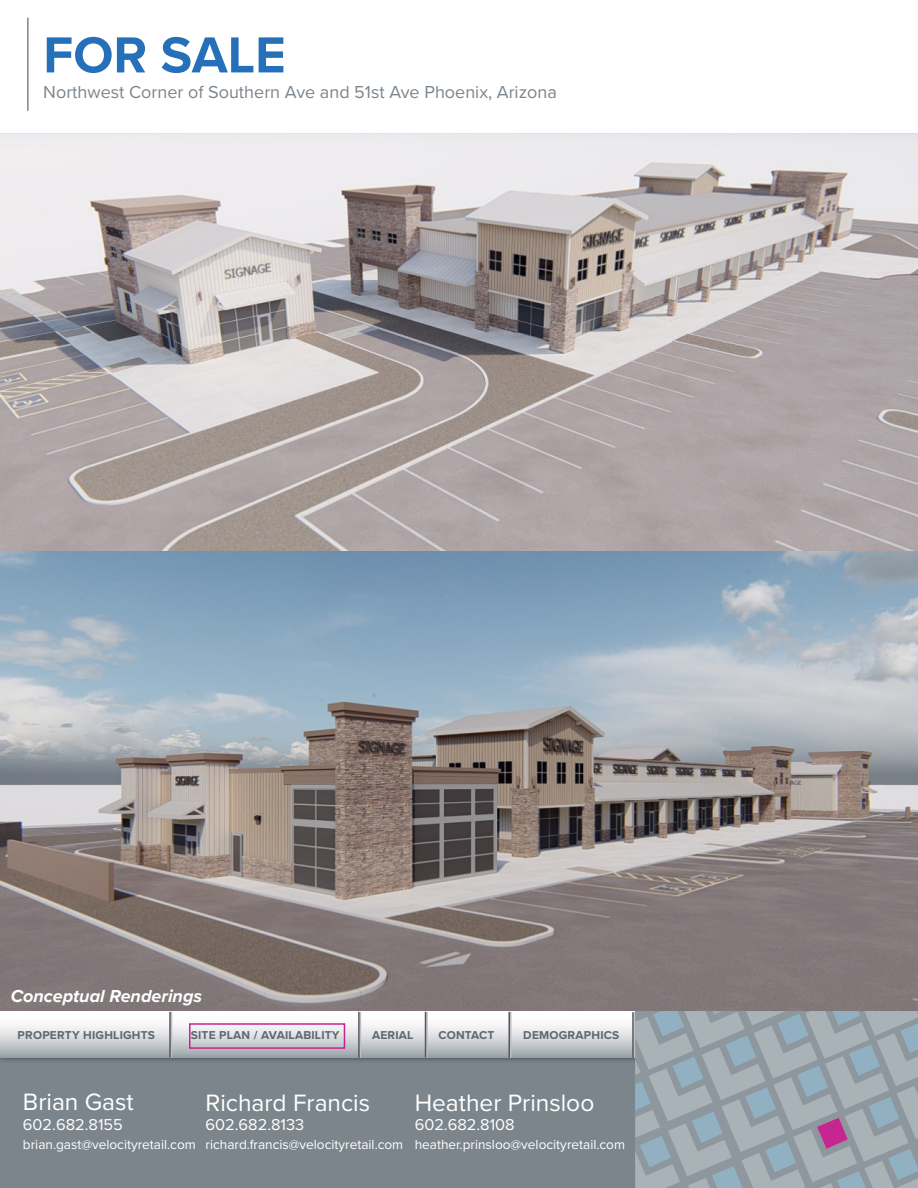
<style>
.page{position:relative;width:918px;height:1188px;background:#fff}
.page>*{position:absolute;margin:0;border:0;box-sizing:border-box;transform-origin:0 0}
.t1{font:700 52.5px "Proxima Nova";color:#2570b8}
.t2{font:24.45px "Proxima Nova";color:#fff}
.t3{font:18px "Proxima Nova";color:#7c858c}
.t4{font:italic 700 18px "Proxima Nova";color:#fff}
.t5{font:16.35px "Proxima Nova";color:#fff}
.t6{font:13.65px "Proxima Nova";color:#fff}
.t7{font:700 11.85px "Proxima Nova";letter-spacing:.02em;color:#5d676e}
</style>
<div class="page">
<div style="left:0;top:1010px;width:918px;height:178px;background:#7c858c"></div>
<div style="left:0;top:1006px;width:918px;height:58px;background:#231f20;opacity:.75"></div>
<div style="left:0;top:1012px;width:918px;height:46px;background:linear-gradient(to bottom,#fff,#a4acb0)"></div>
<svg style="left:635px;top:1011px;width:283px;height:177px;background:#9ba6af"></svg>
<hr style="left:634px;top:1012px;width:1px;height:46px;background:#bdc0c4">
<hr style="left:171px;top:1012px;width:1px;height:45px;background:#bdc0c4">
<hr style="left:169px;top:1012px;width:2px;height:45px;background:#57585a">
<hr style="left:632px;top:1012px;width:2px;height:46px;background:#57585a">
<hr style="left:360px;top:1012px;width:1px;height:46px;background:#bdc0c4">
<hr style="left:358px;top:1012px;width:2px;height:46px;background:#57585a">
<hr style="left:426px;top:1012px;width:2px;height:45px;background:#bdc0c4">
<hr style="left:425px;top:1012px;width:1px;height:45px;background:#57585a">
<hr style="left:510px;top:1012px;width:2px;height:46px;background:#bdc0c4">
<hr style="left:508px;top:1012px;width:2px;height:46px;background:#57585a">
<div style="left:189px;top:1023px;width:156px;height:26px;border:2px solid #c52691"></div>
<hr style="left:27px;top:18px;width:2px;height:93px;background:#7c858c">
<img style="left:0;top:551px;width:918px;height:459px">
<img style="left:0;top:134px;width:918px;height:417px">
<p class="t1" style="left:43px;top:16px;width:244px">FOR SALE</p>
<p class="t3" style="left:43px;top:79px;width:515px">Northwest Corner of Southern Ave and 51st Ave Phoenix, Arizona</p>
<p class="t4" style="left:11px;top:983px;width:193px">Conceptual Renderings</p>
<p class="t7" style="left:18px;top:1027px;width:139px">PROPERTY HIGHLIGHTS</p>
<p class="t7" style="left:191px;top:1027px;width:150px">SITE PLAN / AVAILABILITY</p>
<p class="t7" style="left:372px;top:1026px;width:43px">AERIAL</p>
<p class="t7" style="left:438px;top:1026px;width:58px">CONTACT</p>
<p class="t7" style="left:523px;top:1026px;width:98px">DEMOGRAPHICS</p>
<h2 class="t2" style="left:23px;top:1084px;width:112px">Brian Gast</h2>
<p class="t5" style="left:23px;top:1112px;width:101px">602.682.8155</p>
<p class="t6" style="left:23px;top:1134px;width:174px">brian.gast@velocityretail.com</p>
<h2 class="t2" style="left:206px;top:1085px;width:166px">Richard Francis</h2>
<p class="t5" style="left:206px;top:1112px;width:100px">602.682.8133</p>
<p class="t6" style="left:206px;top:1134px;width:199px">richard.francis@velocityretail.com</p>
<h2 class="t2" style="left:415px;top:1085px;width:181px">Heather Prinsloo</h2>
<p class="t5" style="left:415px;top:1112px;width:102px">602.682.8108</p>
<p class="t6" style="left:415px;top:1134px;width:212px">heather.prinsloo@velocityretail.com</p>
</div>
